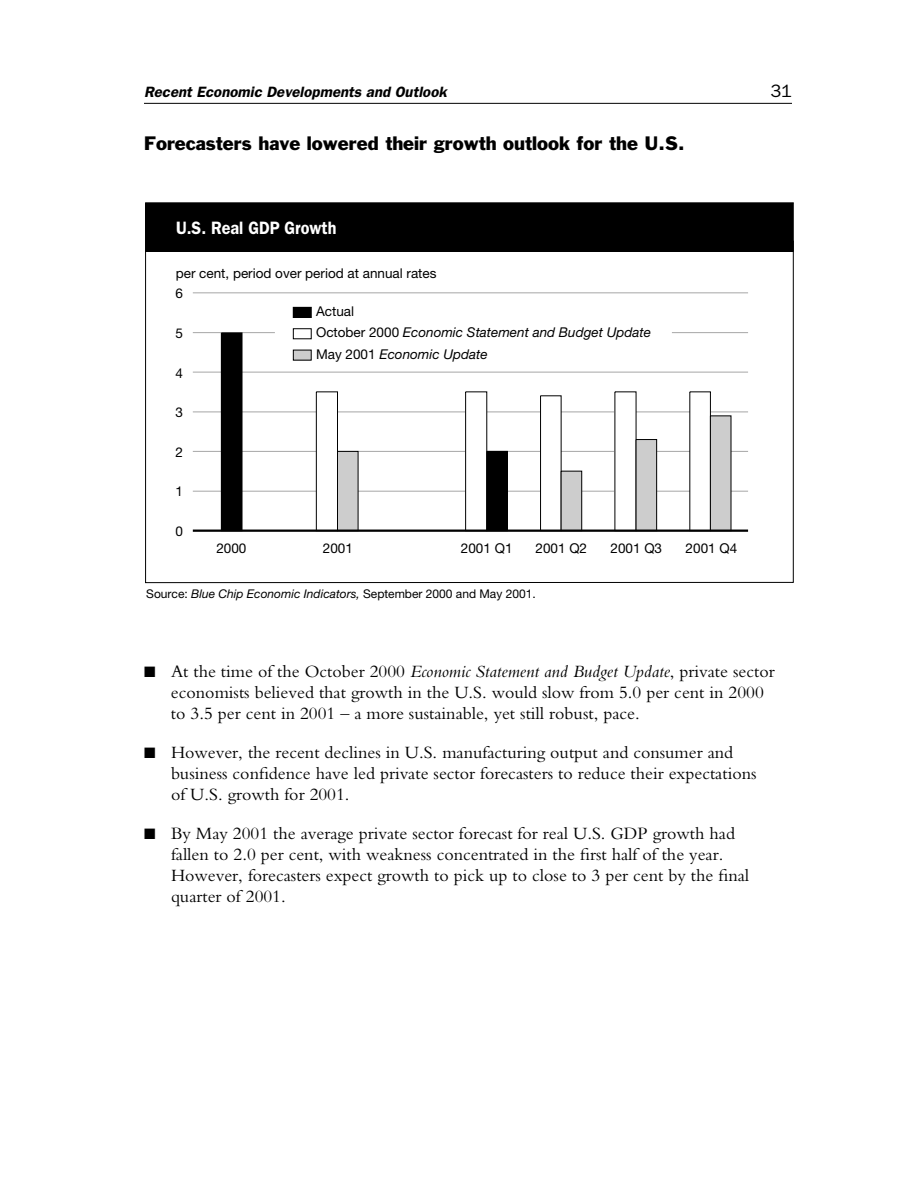
<style>
.page{position:relative;width:918px;height:1188px;background:#fff}
.page>*{position:absolute;margin:0;border:0;box-sizing:border-box;transform-origin:0 0}
.t1{font:18px/21px "Bembo";color:#000}
.t2{font:18px "Franklin Gothic";color:#000}
.t3{font:600 18px "Franklin Gothic";color:#fff;scale:.9 1}
.t4{font:18px "Franklin Gothic";color:#000}
.t5{font:italic 600 15px "Franklin Gothic";color:#000}
.t6{font:13.5px "Helvetica Neue";color:#000}
.t7{font:italic 13.5px/21.3px "Helvetica Neue";color:#000}
.t8{font:12px "Helvetica Neue";color:#000}
.s1{font-style:normal}
.s2{font-style:italic}
</style>
<div class="page">
<hr style="left:144px;top:103px;width:648px;height:1px;background:#000">
<svg style="left:145px;top:252px;width:649px;height:331px"></svg>
<div style="left:146px;top:203px;width:647px;height:48px;background:#000"></div>
<div style="left:145px;top:203px;width:649px;height:49px;border:1px solid #000"></div>
<div style="left:293px;top:307px;width:18px;height:10px;background:#000"></div>
<div style="left:293px;top:307px;width:19px;height:11px;border:1px solid #000"></div>
<div style="left:293px;top:329px;width:18px;height:10px;background:#fff"></div>
<div style="left:293px;top:328px;width:19px;height:11px;border:1px solid #000"></div>
<div style="left:293px;top:350px;width:18px;height:10px;background:#cdcdcd"></div>
<hr style="left:193px;top:491px;width:555px;height:1px;background:#a6a6a6">
<hr style="left:193px;top:451px;width:555px;height:1px;background:#a6a6a6">
<hr style="left:193px;top:412px;width:555px;height:1px;background:#a6a6a6">
<hr style="left:193px;top:372px;width:555px;height:1px;background:#a6a6a6">
<hr style="left:672px;top:332px;width:76px;height:1px;background:#a6a6a6">
<hr style="left:193px;top:332px;width:82px;height:1px;background:#a6a6a6">
<hr style="left:193px;top:292px;width:555px;height:1px;background:#a6a6a6">
<div style="left:221px;top:333px;width:21px;height:198px;background:#000"></div>
<div style="left:221px;top:332px;width:22px;height:199px;border:1px solid #000"></div>
<div style="left:316px;top:392px;width:22px;height:139px;background:#fff"></div>
<div style="left:316px;top:391px;width:22px;height:140px;border:1px solid #000"></div>
<div style="left:466px;top:392px;width:21px;height:139px;background:#fff"></div>
<div style="left:465px;top:391px;width:22px;height:140px;border:1px solid #000"></div>
<div style="left:541px;top:396px;width:20px;height:135px;background:#fff"></div>
<div style="left:540px;top:395px;width:22px;height:136px;border:1px solid #000"></div>
<div style="left:615px;top:392px;width:21px;height:139px;background:#fff"></div>
<div style="left:690px;top:392px;width:20px;height:139px;background:#fff"></div>
<div style="left:338px;top:451px;width:20px;height:80px;background:#cdcdcd"></div>
<div style="left:337px;top:451px;width:21px;height:80px;border:1px solid #000"></div>
<div style="left:487px;top:451px;width:20px;height:80px;background:#000"></div>
<div style="left:486px;top:451px;width:22px;height:80px;border:1px solid #000"></div>
<div style="left:561px;top:471px;width:21px;height:60px;background:#cdcdcd"></div>
<div style="left:561px;top:471px;width:21px;height:60px;border:1px solid #000"></div>
<div style="left:636px;top:440px;width:21px;height:91px;background:#cdcdcd"></div>
<div style="left:636px;top:439px;width:21px;height:92px;border:1px solid #000"></div>
<div style="left:710px;top:416px;width:21px;height:115px;background:#cdcdcd"></div>
<div style="left:710px;top:415px;width:21px;height:116px;border:1px solid #000"></div>
<hr style="left:193px;top:530px;width:555px;height:2px;background:#000">
<p class="t5" style="left:144px;top:87px;width:304px">Recent Economic Developments and Outlook</p>
<p class="t4" style="left:770px;top:85px;width:23px">31</p>
<p class="t2" style="left:144px;top:136px;width:542px">Forecasters have lowered their growth outlook for the U.S.</p>
<p class="t3" style="left:176px;top:222px;width:180px">U.S. Real GDP Growth</p>
<p class="t6" style="left:176px;top:268px;width:262px">per cent, period over period at annual rates</p>
<p class="t6" style="left:175px;top:289px;width:9px">6</p>
<p class="t6" style="left:175px;top:328px;width:9px">5</p>
<p class="t6" style="left:175px;top:368px;width:9px">4</p>
<p class="t6" style="left:175px;top:407px;width:9px">3</p>
<p class="t6" style="left:175px;top:447px;width:9px">2</p>
<p class="t6" style="left:175px;top:486px;width:9px">1</p>
<p class="t6" style="left:175px;top:526px;width:9px">0</p>
<p class="t7" style="left:316px;top:302px;width:336px"><span class="s1">Actual<br>October 2000</span> Economic Statement and Budget Update<br><span class="s1">May 2001</span> Economic Update</p>
<p class="t6" style="left:216px;top:544px;width:32px">2000</p>
<p class="t6" style="left:323px;top:544px;width:32px">2001</p>
<p class="t6" style="left:461px;top:544px;width:53px">2001 Q1</p>
<p class="t6" style="left:536px;top:544px;width:53px">2001 Q2</p>
<p class="t6" style="left:611px;top:544px;width:53px">2001 Q3</p>
<p class="t6" style="left:686px;top:544px;width:53px">2001 Q4</p>
<p class="t8" style="left:146px;top:589px;width:391px">Source: <span class="s2">Blue Chip Economic Indicators,</span> September 2000 and May 2001.</p>
<p class="t1" style="left:171px;top:662px;width:605px;text-indent:-27px">■ At the time of the October 2000 <span class="s2">Economic Statement and Budget Update</span>, private sector economists believed that growth in the U.S. would slow from 5.0 per cent in 2000 to 3.5 per cent in 2001 – a more sustainable, yet still robust, pace.</p>
<p class="t1" style="left:171px;top:743px;width:587px;text-indent:-27px">■ However, the recent declines in U.S. manufacturing output and consumer and business confidence have led private sector forecasters to reduce their expectations of U.S. growth for 2001.</p>
<p class="t1" style="left:171px;top:824px;width:580px;text-indent:-27px">■ By May 2001 the average private sector forecast for real U.S. GDP growth had fallen to 2.0 per cent, with weakness concentrated in the first half of the year.<br>However, forecasters expect growth to pick up to close to 3 per cent by the final quarter of 2001.</p>
</div>
